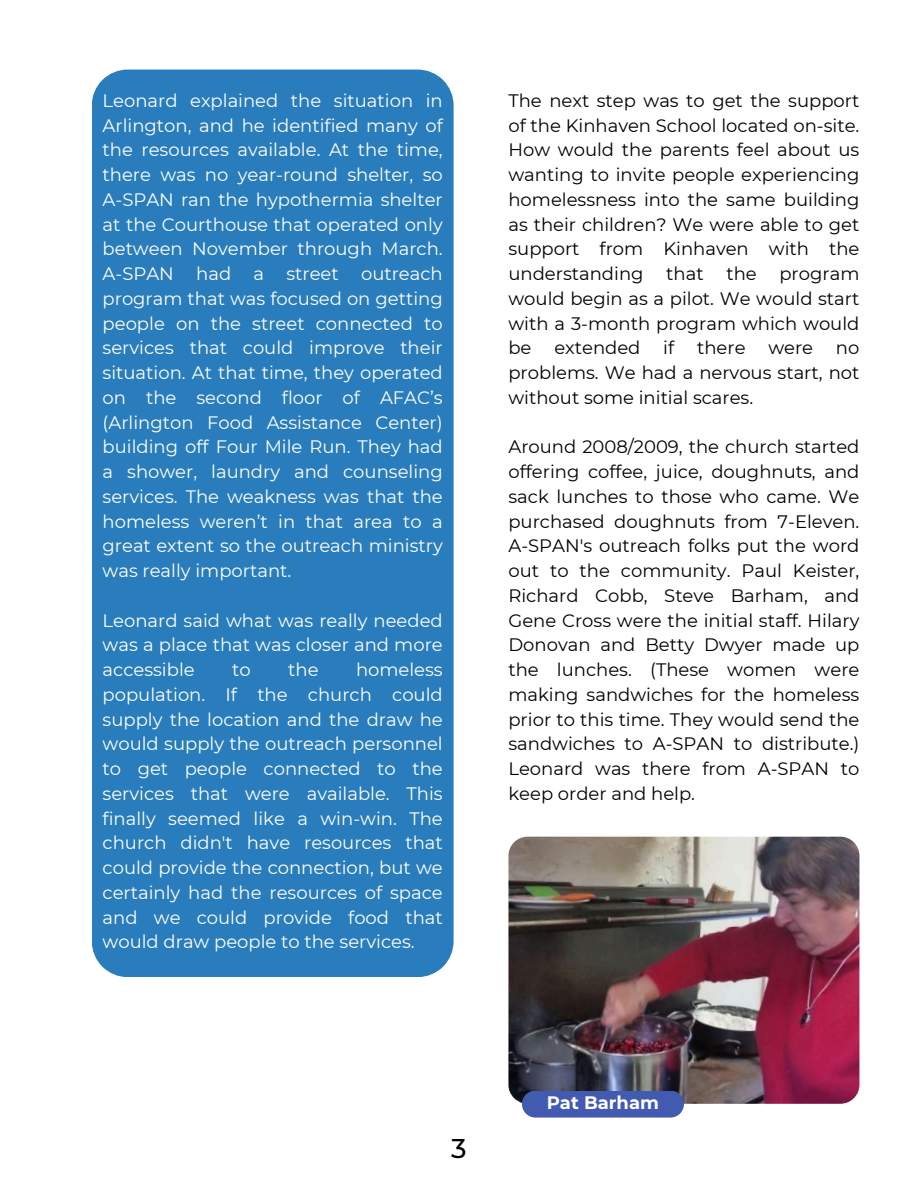
<style>
.page{position:relative;width:918px;height:1188px;background:#fff}
.page>*{position:absolute;margin:0;border:0;box-sizing:border-box;transform-origin:0 0}
.t1{font:500 27px "Montserrat";color:#000}
.t2{font:18px/24.8px "Montserrat";color:#fff;text-align:justify}
.t3{font:18px/24.8px "Montserrat";color:#000;text-align:justify}
.t4{font:700 18px "Montserrat";color:#fff}
</style>
<div class="page">
<div style="left:92px;top:70px;width:362px;height:907px;background:#297dbc"></div>
<img style="left:508px;top:837px;width:351px;height:267px;border-radius:19px">
<svg style="left:522px;top:1091px;width:162px;height:27px"></svg>
<p class="t2" style="left:103px;top:88px;width:342px">Leonard explained the situation in Arlington, and he identified many of the resources available. At the time, there was no year-round shelter, so A-SPAN ran the hypothermia shelter at the Courthouse that operated only between November through March.<br>A-SPAN had a street outreach program that was focused on getting people on the street connected to services that could improve their situation. At that time, they operated on the second floor of AFAC’s (Arlington Food Assistance Center) building off Four Mile Run. They had a shower, laundry and counseling services. The weakness was that the homeless weren’t in that area to a great extent so the outreach ministry was really important.</p>
<p class="t2" style="left:103px;top:608px;width:342px">Leonard said what was really needed was a place that was closer and more accessible</p>
<p class="t2" style="left:103px;top:657px;width:342px;text-indent:253px">homeless population. If the church could supply the location and the draw he would supply the outreach personnel to get people connected to the services that were available. This finally seemed like a win-win. The church didn't have resources that could provide the connection, but we certainly had the resources of space and we could provide food that would draw people to the services.</p>
<p class="t2" style="left:232px;top:657px;width:20px">to</p>
<p class="t2" style="left:288px;top:657px;width:32px">the</p>
<p class="t3" style="left:508px;top:88px;width:352px">The next step was to get the support of the Kinhaven School located on-site.<br>How would the parents feel about us wanting to invite people experiencing homelessness into the same building as their children? We were able to get support from Kinhaven with the understanding</p>
<p class="t3" style="left:666px;top:261px;width:39px">that</p>
<p class="t3" style="left:726px;top:261px;width:32px">the</p>
<p class="t3" style="left:508px;top:261px;width:352px;text-indent:271px">program would begin as a pilot. We would start with a 3-month program which would be</p>
<p class="t3" style="left:554px;top:336px;width:88px">extended</p>
<p class="t3" style="left:663px;top:336px;width:12px">if</p>
<p class="t3" style="left:697px;top:336px;width:50px">there</p>
<p class="t3" style="left:768px;top:336px;width:46px">were</p>
<p class="t3" style="left:508px;top:336px;width:352px;text-indent:328px">no problems. We had a nervous start, not without some initial scares.</p>
<p class="t3" style="left:508px;top:435px;width:352px">Around 2008/2009, the church started offering coffee, juice, doughnuts, and sack lunches to those who came. We purchased doughnuts from 7-Eleven.<br>A-SPAN's outreach folks put the word out to the community. Paul Keister, Richard Cobb, Steve Barham, and Gene Cross were the initial staff. Hilary Donovan and Betty Dwyer made up the lunches. (These women were making sandwiches for the homeless prior to this time. They would send the sandwiches to A-SPAN to distribute.)<br>Leonard was there from A-SPAN to keep order and help.</p>
<h1 class="t1" style="left:451px;top:1132px;width:17px">3</h1>
<p class="t4" style="left:547px;top:1091px;width:114px">Pat Barham</p>
</div>
